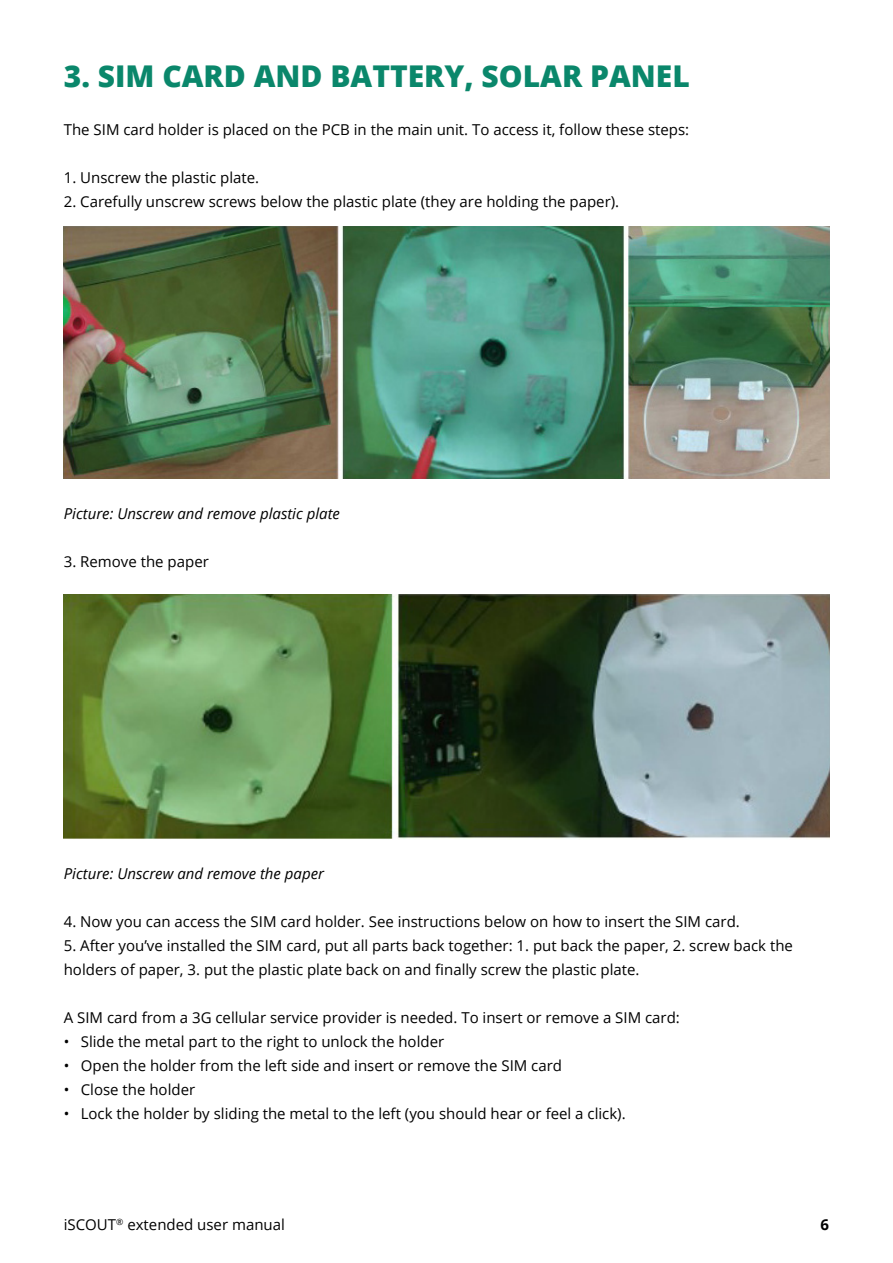
<style>
.page{position:relative;width:893px;height:1263px;background:#fff}
.page>*{position:absolute;margin:0;border:0;box-sizing:border-box;transform-origin:0 0}
.t1{font:800 30px "Open Sans";color:#0a876b}
.t2{font:15px/24px "Open Sans";color:#000}
.t3{font:italic 15px "Open Sans";color:#000}
.t4{font:700 15px "Open Sans";color:#000}
</style>
<div class="page">
<img style="left:64px;top:226px;width:765px;height:252px">
<img style="left:64px;top:594px;width:765px;height:245px">
<h1 class="t1" style="left:64px;top:53px;width:628px">3. SIM CARD AND BATTERY, SOLAR PANEL</h1>
<p class="t2" style="left:64px;top:117px;width:627px">The SIM card holder is placed on the PCB in the main unit. To access it, follow these steps:</p>
<p class="t2" style="left:64px;top:165px;width:197px">1. Unscrew the plastic plate.</p>
<p class="t2" style="left:64px;top:189px;width:557px">2. Carefully unscrew screws below the plastic plate (they are holding the paper).</p>
<p class="t3" style="left:64px;top:503px;width:278px">Picture: Unscrew and remove plastic plate</p>
<p class="t2" style="left:64px;top:549px;width:147px">3. Remove the paper</p>
<p class="t3" style="left:64px;top:863px;width:262px">Picture: Unscrew and remove the paper</p>
<p class="t2" style="left:64px;top:909px;width:678px">4. Now you can access the SIM card holder. See instructions below on how to insert the SIM card.</p>
<p class="t2" style="left:64px;top:933px;width:731px">5. After you’ve installed the SIM card, put all parts back together: 1. put back the paper, 2. screw back the holders of paper, 3. put the plastic plate back on and finally screw the plastic plate.</p>
<p class="t2" style="left:64px;top:1005px;width:618px">A SIM card from a 3G cellular service provider is needed. To insert or remove a SIM card:</p>
<p class="t2" style="left:64px;top:1029px;width:382px">• Slide the metal part to the right to unlock the holder</p>
<p class="t2" style="left:64px;top:1053px;width:500px">• Open the holder from the left side and insert or remove the SIM card</p>
<p class="t2" style="left:64px;top:1077px;width:133px">• Close the holder</p>
<p class="t2" style="left:64px;top:1101px;width:563px">• Lock the holder by sliding the metal to the left (you should hear or feel a click).</p>
<p class="t2" style="left:64px;top:1212px;width:223px">iSCOUT<sup>®</sup> extended user manual</p>
<p class="t4" style="left:821px;top:1214px;width:10px">6</p>
</div>
